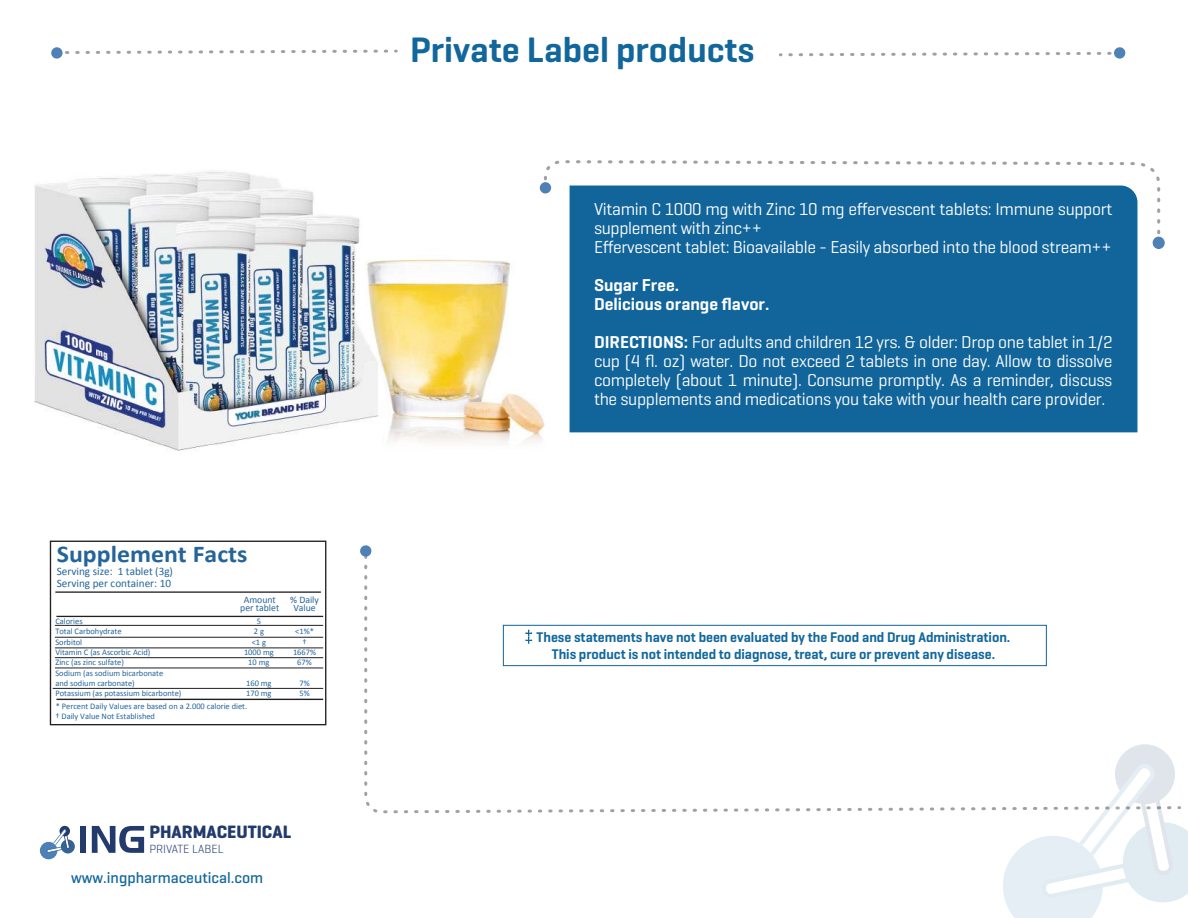
<style>
.page{position:relative;width:1188px;height:918px;background:#fff}
.page>*{position:absolute;margin:0;border:0;box-sizing:border-box;transform-origin:0 0}
.t1{font:600 36px "Geogrotesque";color:#11679c}
.t2{font:700 24.15px "Calibri";color:#25649a;scale:1.07 1}
.t3{font:700 18.15px "Geogrotesque";color:#223a6c}
.t4{font:17.55px/18.9px "Geogrotesque";letter-spacing:-.02em;color:#fff}
.t5{font:600 17.55px/18.9px "Geogrotesque";color:#fff}
.t6{font:500 15.75px "Geogrotesque";color:#11679c}
.t7{font:600 14.25px/17.4px "Geogrotesque";color:#11679c;text-align:center}
.t8{font:300 12px "Geogrotesque";color:#223a6c}
.t9{font:11.4px/11.2px "Calibri";color:#25649a}
.t10{font:9.9px/8.2px "Calibri";color:#25649a;text-align:center}
.t11{font:8.55px/10.4px "Calibri";color:#25649a}
.s1{font-weight:600}
</style>
<div class="page">
<img style="left:34px;top:171px;width:326px;height:280px">
<img style="left:360px;top:259px;width:185px;height:166px">
<svg style="left:388px;top:425px;width:157px;height:18px"></svg>
<svg style="left:364px;top:564px;width:683px;height:250px"></svg>
<svg style="left:360px;top:545px;width:12px;height:13px"></svg>
<div style="left:1115px;top:744px;width:60px;height:60px;background:#e0e5eb;border-radius:50%"></div>
<svg style="left:1003px;top:764px;width:185px;height:154px"></svg>
<div style="left:61px;top:839px;width:14px;height:14px;background:#346496;border-radius:50%"></div>
<div style="left:59px;top:826px;width:11px;height:10px;background:#223a6c;border-radius:50%"></div>
<svg style="left:40px;top:829px;width:30px;height:30px"></svg>
<div style="left:80px;top:826px;width:6px;height:27px;background:#223a6c"></div>
<svg style="left:92px;top:826px;width:52px;height:27px"></svg>
<svg style="left:780px;top:47px;width:346px;height:12px"></svg>
<svg style="left:51px;top:47px;width:346px;height:12px"></svg>
<svg style="left:544px;top:160px;width:617px;height:76px"></svg>
<svg style="left:1152px;top:236px;width:13px;height:13px"></svg>
<svg style="left:539px;top:182px;width:12px;height:12px"></svg>
<div style="left:570px;top:186px;width:567px;height:246px;background:#12659b"></div>
<div style="left:50px;top:541px;width:276px;height:184px;background:#fff;border:1px solid #231f20"></div>
<hr style="left:55px;top:591px;width:266px;height:2px;background:#231f20">
<hr style="left:56px;top:616px;width:267px;height:1px;background:#231f20">
<hr style="left:56px;top:699px;width:267px;height:1px;background:#231f20">
<hr style="left:55px;top:625px;width:268px;height:1px;background:#231f20">
<hr style="left:55px;top:637px;width:268px;height:1px;background:#231f20">
<hr style="left:55px;top:648px;width:268px;height:1px;background:#231f20">
<hr style="left:55px;top:657px;width:268px;height:1px;background:#231f20">
<hr style="left:55px;top:668px;width:268px;height:1px;background:#231f20">
<hr style="left:53px;top:688px;width:270px;height:1px;background:#231f20">
<div style="left:503px;top:625px;width:544px;height:41px;background:#fff;border:1px solid #12659b"></div>
<svg style="left:525px;top:630px;width:7px;height:14px"></svg>
<h2 class="t2" style="left:57px;top:537px;width:180px">Supplement Facts</h2>
<p class="t9" style="left:57px;top:565px;width:118px">Serving size: 1 tablet (3g)<br>Serving per container: 10</p>
<p class="t11" style="left:55px;top:616px;width:128px">Calories<br>Total Carbohydrate<br>Sorbitol<br>Vitamin C (as Ascorbic Acid)<br>Zinc (as zinc sulfate)<br>Sodium (as sodium bicarbonate<br>and sodium carbonate)<br>Potassium (as potassium bicarbonte)</p>
<p class="t11" style="left:56px;top:700px;width:193px">* Percent Daily Values are based on a 2.000 calorie diet.</p>
<p class="t10" style="left:240px;top:595px;width:41px">Amount per tablet</p>
<p class="t10" style="left:290px;top:595px;width:30px">% Daily<br>Value</p>
<p class="t11" style="left:244px;top:616px;width:31px;text-align:center">5<br>2 g<br>&lt;1 g<br>1000 mg<br>10 mg</p>
<p class="t11" style="left:246px;top:678px;width:27px">160 mg<br>170 mg</p>
<p class="t11" style="left:293px;top:626px;width:25px;text-align:center">&lt;1%* †<br>1667%<br>67%</p>
<p class="t11" style="left:299px;top:678px;width:12px">7%<br>5%</p>
<p class="t11" style="left:55px;top:711px;width:101px">† Daily Value Not Established</p>
<p class="t3" style="left:149px;top:821px;width:144px">PHARMACEUTICAL</p>
<p class="t8" style="left:149px;top:841px;width:76px">PRIVATE LABEL</p>
<p class="t6" style="left:71px;top:868px;width:194px">www.ingpharmaceutical.com</p>
<h1 class="t1" style="left:410px;top:27px;width:346px">Private Label products</h1>
<p class="t4" style="left:594px;top:199px;width:520px">Vitamin C 1000 mg with Zinc 10 mg effervescent tablets: Immune support supplement with zinc++<br>Effervescent tablet: Bioavailable - Easily absorbed into the blood stream++</p>
<p class="t5" style="left:594px;top:275px;width:177px">Sugar Free.<br>Delicious orange flavor.</p>
<p class="t4" style="left:594px;top:332px;width:520px;text-align:justify"><span class="s1">DIRECTIONS:</span> For adults and children 12 yrs. &amp; older: Drop one tablet in 1/2 cup (4 fl. oz) water. Do not exceed 2 tablets in one day. Allow to dissolve completely (about 1 minute). Consume promptly. As a reminder, discuss the supplements and medications you take with your health care provider.</p>
<p class="t7" style="left:537px;top:628px;width:475px">These statements have not been evaluated by the Food and Drug Administration.<br>This product is not intended to diagnose, treat, cure or prevent any disease.</p>
</div>
